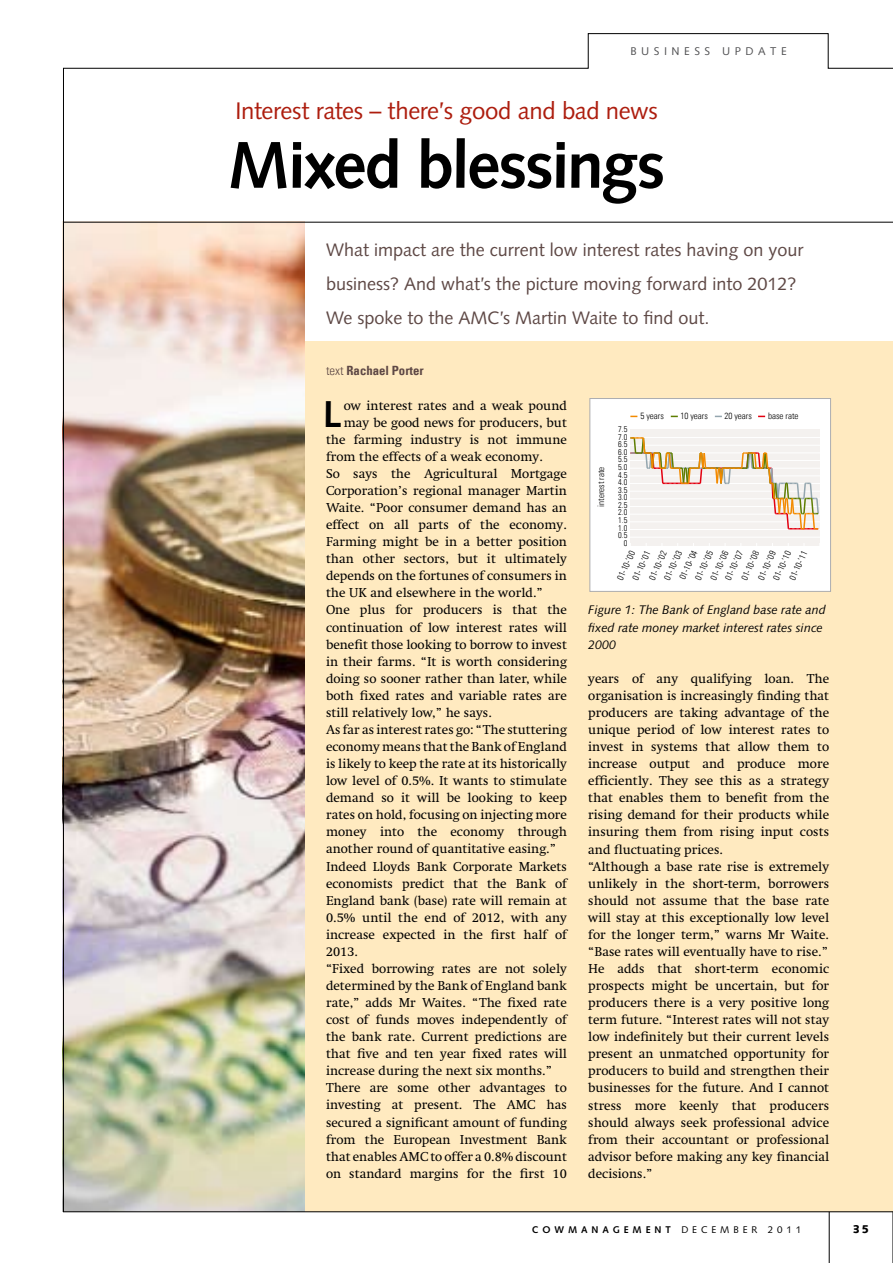
<style>
.page{position:relative;width:893px;height:1263px;background:#fff}
.page>*{position:absolute;margin:0;border:0;box-sizing:border-box;transform-origin:0 0}
.t1{font:700 66px "Syntax LT Pro";letter-spacing:-.04em;color:#000}
.t2{font:700 37.35px "Syntax LT Pro";color:#000}
.t3{font:24px "Syntax LT Pro";letter-spacing:-.02em;color:#ad1d0e}
.t4{font:18px/34.2px "Syntax LT Pro";color:#5e4845}
.t5{font:13.2px/17.1px "Swift LT Pro";color:#000}
.t6{font:12.75px "Univers Com 67 Bold Cond";color:#5e4845}
.t7{font:italic 12.45px/17.1px "Syntax LT Pro";color:#000}
.t8{font:11.25px "Syntax LT Pro";letter-spacing:.4em;color:#525254}
.t9{font:900 11.25px "Syntax LT Pro";color:#000}
.t10{font:700 9.75px "Syntax LT Pro";letter-spacing:.4em;color:#000}
.t11{font:9px/15px "Univers Com 47 Light Cond";color:#000}
.t12{font:8.25px "Univers Com 47 Light Cond";color:#000}
.s1{font-family:"Univers Com 47 Light Cond"}
.s2{font-weight:400}
</style>
<div class="page">
<img style="left:62px;top:33px;width:831px;height:1230px">
<p class="t8" style="left:630px;top:45px;width:158px">busi ness upda te</p>
<h3 class="t3" style="left:235px;top:97px;width:424px">Interest rates – there’s good and bad news</h3>
<h1 class="t1" style="left:227px;top:126px;width:439px">MIXED BLESSINGS</h1>
<h3 class="t4" style="left:326px;top:233px;width:479px">What impact are the current low interest rates having on your business? And what’s the picture moving forward into 2012?<br>We spoke to the AMC’s Martin Waite to find out.</h3>
<p class="t6" style="left:326px;top:363px;width:99px"><span class="s1">text</span> Rachael Porter</p>
<h2 class="t2" style="left:323px;top:392px;width:20px">L</h2>
<p class="t5" style="left:344px;top:397px;width:225px">ow interest rates and a weak pound</p>
<p class="t5" style="left:344px;top:414px;width:225px">may be good news for producers, but</p>
<p class="t5" style="left:326px;top:431px;width:242px">the farming industry is not immune</p>
<p class="t5" style="left:326px;top:448px;width:218px">from the effects of a weak economy.</p>
<p class="t5" style="left:326px;top:465px;width:242px">So says the Agricultural Mortgage</p>
<p class="t5" style="left:326px;top:482px;width:242px">Corporation’s regional manager Martin</p>
<p class="t5" style="left:326px;top:499px;width:242px">Waite. “Poor consumer demand has an</p>
<p class="t5" style="left:326px;top:516px;width:242px">effect on all parts of the economy.</p>
<p class="t5" style="left:326px;top:533px;width:242px">Farming might be in a better position</p>
<p class="t5" style="left:326px;top:550px;width:242px">than other sectors, but it ultimately</p>
<p class="t5" style="left:326px;top:567px;width:242px">depends on the fortunes of consumers in</p>
<p class="t5" style="left:326px;top:584px;width:218px">the UK and elsewhere in the world.”</p>
<p class="t5" style="left:326px;top:601px;width:242px">One plus for producers is that the</p>
<p class="t5" style="left:326px;top:618px;width:242px">continuation of low interest rates will</p>
<p class="t5" style="left:326px;top:635px;width:242px">benefit those looking to borrow to invest</p>
<p class="t5" style="left:326px;top:653px;width:242px">in their farms. “It is worth considering</p>
<p class="t5" style="left:326px;top:670px;width:242px">doing so sooner rather than later, while</p>
<p class="t5" style="left:326px;top:687px;width:242px">both fixed rates and variable rates are</p>
<p class="t5" style="left:326px;top:704px;width:168px">still relatively low,” he says.</p>
<p class="t5" style="left:326px;top:721px;width:242px">As far as interest rates go: “The stuttering</p>
<p class="t5" style="left:326px;top:738px;width:242px">economy means that the Bank of England</p>
<p class="t5" style="left:326px;top:755px;width:242px">is likely to keep the rate at its historically</p>
<p class="t5" style="left:326px;top:772px;width:242px">low level of 0.5%. It wants to stimulate</p>
<p class="t5" style="left:326px;top:789px;width:242px">demand so it will be looking to keep</p>
<p class="t5" style="left:326px;top:806px;width:242px">rates on hold, focusing on injecting more</p>
<p class="t5" style="left:326px;top:823px;width:242px">money into the economy through</p>
<p class="t5" style="left:326px;top:840px;width:232px">another round of quantitative easing.”</p>
<p class="t5" style="left:326px;top:857px;width:242px">Indeed Lloyds Bank Corporate Markets</p>
<p class="t5" style="left:326px;top:874px;width:242px">economists predict that the Bank of</p>
<p class="t5" style="left:326px;top:892px;width:242px">England bank (base) rate will remain at</p>
<p class="t5" style="left:326px;top:909px;width:242px">0.5% until the end of 2012, with any</p>
<p class="t5" style="left:326px;top:926px;width:242px">increase expected in the first half of</p>
<p class="t5" style="left:326px;top:943px;width:34px">2013.</p>
<p class="t5" style="left:326px;top:960px;width:242px">“Fixed borrowing rates are not solely</p>
<p class="t5" style="left:326px;top:977px;width:242px">determined by the Bank of England bank</p>
<p class="t5" style="left:326px;top:994px;width:242px">rate,” adds Mr Waites. “The fixed rate</p>
<p class="t5" style="left:326px;top:1011px;width:242px">cost of funds moves independently of</p>
<p class="t5" style="left:326px;top:1028px;width:242px">the bank rate. Current predictions are</p>
<p class="t5" style="left:326px;top:1045px;width:242px">that five and ten year fixed rates will</p>
<p class="t5" style="left:326px;top:1062px;width:228px">increase during the next six months.”</p>
<p class="t5" style="left:326px;top:1079px;width:242px">There are some other advantages to</p>
<p class="t5" style="left:326px;top:1096px;width:242px">investing at present. The AMC has</p>
<p class="t5" style="left:326px;top:1113px;width:242px">secured a significant amount of funding</p>
<p class="t5" style="left:326px;top:1130px;width:242px">from the European Investment Bank</p>
<p class="t5" style="left:326px;top:1148px;width:242px">that enables AMC to offer a 0.8% discount</p>
<p class="t5" style="left:326px;top:1165px;width:242px">on standard margins for the first 10</p>
<p class="t11" style="left:594px;top:506px;width:41px;rotate:-90deg">interest rate</p>
<p class="t12" style="left:618px;top:424px;width:11px">7.5</p>
<p class="t12" style="left:618px;top:432px;width:11px">7.0</p>
<p class="t12" style="left:618px;top:439px;width:11px">6.5</p>
<p class="t12" style="left:618px;top:447px;width:11px">6.0</p>
<p class="t12" style="left:618px;top:455px;width:11px">5.5</p>
<p class="t12" style="left:618px;top:462px;width:11px">5.0</p>
<p class="t12" style="left:618px;top:470px;width:11px">4.5</p>
<p class="t12" style="left:618px;top:477px;width:11px">4.0</p>
<p class="t12" style="left:618px;top:485px;width:11px">3.5</p>
<p class="t12" style="left:618px;top:492px;width:11px">3.0</p>
<p class="t12" style="left:618px;top:500px;width:11px">2.5</p>
<p class="t12" style="left:618px;top:508px;width:11px">2.0</p>
<p class="t12" style="left:618px;top:515px;width:11px">1.5</p>
<p class="t12" style="left:618px;top:523px;width:11px">1.0</p>
<p class="t12" style="left:618px;top:530px;width:11px">0.5</p>
<p class="t12" style="left:624px;top:538px;width:5px">0</p>
<p class="t11" style="left:640px;top:408px;width:25px">5 years</p>
<p class="t11" style="left:680px;top:408px;width:29px">10 years</p>
<p class="t11" style="left:724px;top:408px;width:29px">20 years</p>
<p class="t11" style="left:768px;top:408px;width:32px">base rate</p>
<p class="t11" style="left:675px;top:576px;width:32px;rotate:-65deg">01-10-’04</p>
<p class="t11" style="left:691px;top:576px;width:32px;rotate:-65deg">01-10-’05</p>
<p class="t11" style="left:740px;top:570px;width:32px;text-indent:-7px;rotate:-65deg">01-10-’08<br>01-10-’09</p>
<p class="t11" style="left:613px;top:576px;width:32px;rotate:-65deg">01-10-’00</p>
<p class="t11" style="left:706px;top:576px;width:32px;rotate:-65deg">01-10-’06</p>
<p class="t11" style="left:772px;top:570px;width:32px;text-indent:-7px;rotate:-65deg">01-10-’10<br>01-10-’11</p>
<p class="t11" style="left:660px;top:576px;width:32px;rotate:-65deg">01-10-’03</p>
<p class="t11" style="left:628px;top:576px;width:32px;rotate:-65deg">01-10-’01</p>
<p class="t11" style="left:645px;top:576px;width:32px;rotate:-65deg">01-10-’02</p>
<p class="t11" style="left:721px;top:576px;width:32px;rotate:-65deg">01-10-’07</p>
<p class="t7" style="left:588px;top:601px;width:239px">Figure 1: The Bank of England base rate and fixed rate money market interest rates since<br>2000</p>
<p class="t5" style="left:588px;top:670px;width:242px">years of any qualifying loan. The organisation is increasingly finding that producers are taking advantage of the unique period of low interest rates to invest in systems that allow them to increase output and produce more efficiently. They see this as a strategy that enables them to benefit from the rising demand for their products while insuring them from rising input costs and fluctuating prices.<br>“Although a base rate rise is extremely unlikely in the short-term, borrowers should not assume that the base rate will stay at this exceptionally low level for the longer term,” warns Mr Waite. “Base rates will eventually have to rise.” He adds that short-term economic prospects might be uncertain, but for producers there is a very positive long term future. “Interest rates will not stay low indefinitely but their current levels present an unmatched opportunity for producers to build and strengthen their businesses for the future. And I cannot stress more keenly that producers should always seek professional advice from their accountant or professional advisor before making any key financial decisions.”</p>
<p class="t10" style="left:532px;top:1223px;width:271px">COWMANAGEMENT <span class="s2">dec ember 2011</span></p>
<p class="t9" style="left:853px;top:1222px;width:18px">35</p>
</div>
